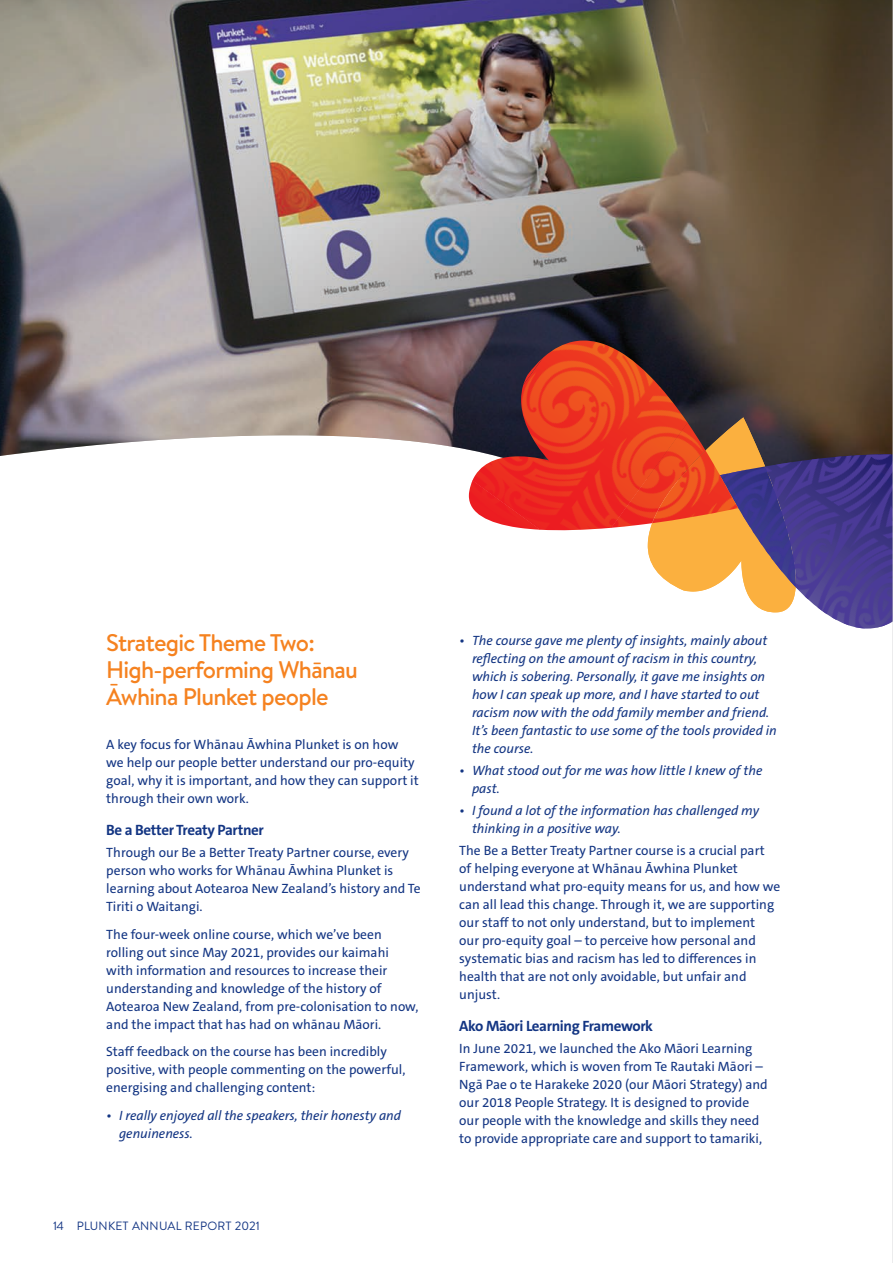
<style>
.page{position:relative;width:893px;height:1263px;background:#fff}
.page>*{position:absolute;margin:0;border:0;box-sizing:border-box;transform-origin:0 0}
.sub_headings{font:500 24px/27px "Brandon Text";letter-spacing:-.03em;color:#f58220}
.sub_headings_copy{font:700 15px "The Sans C5";letter-spacing:-.025em;color:#133583}
.MAIN{font:13.5px/18px "The Sans C5";color:#133583}
.t1{font:italic 13.5px/18px "The Sans C5";color:#133583}
.t2{font:12px "Brandon Text";letter-spacing:.02em;color:#133583}
</style>
<div class="page">
<img style="left:0;top:0;width:892px;height:481px">
<svg style="left:577px;top:450px;width:71px;height:99px"></svg>
<img style="left:576px;top:341px;width:129px;height:109px">
<img style="left:521px;top:341px;width:55px;height:119px">
<img style="left:469px;top:480px;width:72px;height:50px">
<img style="left:611px;top:422px;width:37px;height:106px">
<svg style="left:648px;top:417px;width:244px;height:211px;background:#976c71"></svg>
<img style="left:720px;top:475px;width:18px;height:33px">
<hr style="left:892px;top:0;width:1px;height:1263px;background:#d1d2d4">
<p class="sub_headings" style="left:106px;top:629px;width:253px">Strategic Theme Two:<br>High-performing Whānau<br>Āwhina Plunket people</p>
<p class="MAIN" style="left:106px;top:735px;width:314px">A key focus for Whānau Āwhina Plunket is on how we help our people better understand our pro-equity goal, why it is important, and how they can support it through their own work.</p>
<p class="sub_headings_copy" style="left:106px;top:820px;width:159px">Be a Better Treaty Partner</p>
<p class="MAIN" style="left:106px;top:843px;width:316px">Through our Be a Better Treaty Partner course, every person who works for Whānau Āwhina Plunket is learning about Aotearoa New Zealand’s history and Te Tiriti o Waitangi.</p>
<p class="MAIN" style="left:106px;top:925px;width:314px">The four-week online course, which we’ve been rolling out since May 2021, provides our kaimahi with information and resources to increase their understanding and knowledge of the history of Aotearoa New Zealand, from pre-colonisation to now, and the impact that has had on whānau Māori.</p>
<p class="MAIN" style="left:106px;top:1043px;width:301px">Staff feedback on the course has been incredibly positive, with people commenting on the powerful, energising and challenging content:</p>
<p class="t1" style="left:119px;top:1106px;width:284px;text-indent:-13px">• I really enjoyed all the speakers, their honesty and genuineness.</p>
<p class="t2" style="left:53px;top:1218px;width:208px">14 PLUNKET ANNUAL REPORT 2021</p>
<p class="t1" style="left:472px;top:631px;width:306px;text-indent:-13px">• The course gave me plenty of insights, mainly about reflecting on the amount of racism in this country, which is sobering. Personally, it gave me insights on how I can speak up more, and I have started to out racism now with the odd family member and friend.<br>It’s been fantastic to use some of the tools provided in the course.</p>
<p class="t1" style="left:472px;top:761px;width:292px;text-indent:-13px">• What stood out for me was how little I knew of the past.</p>
<p class="t1" style="left:472px;top:802px;width:289px;text-indent:-13px">• I found a lot of the information has challenged my thinking in a positive way.</p>
<p class="MAIN" style="left:459px;top:842px;width:322px">The Be a Better Treaty Partner course is a crucial part<br>of helping everyone at Whānau Āwhina Plunket understand what pro-equity means for us, and how we can all lead this change. Through it, we are supporting our staff to not only understand, but to implement<br>our pro-equity goal – to perceive how personal and systematic bias and racism has led to differences in health that are not only avoidable, but unfair and unjust.</p>
<p class="sub_headings_copy" style="left:459px;top:1016px;width:195px">Ako Māori Learning Framework</p>
<p class="MAIN" style="left:459px;top:1040px;width:310px">In June 2021, we launched the Ako Māori Learning Framework, which is woven from Te Rautaki Māori – Ngā Pae o te Harakeke 2020 (our Māori Strategy) and our 2018 People Strategy. It is designed to provide our people with the knowledge and skills they need to provide appropriate care and support to tamariki,</p>
</div>
